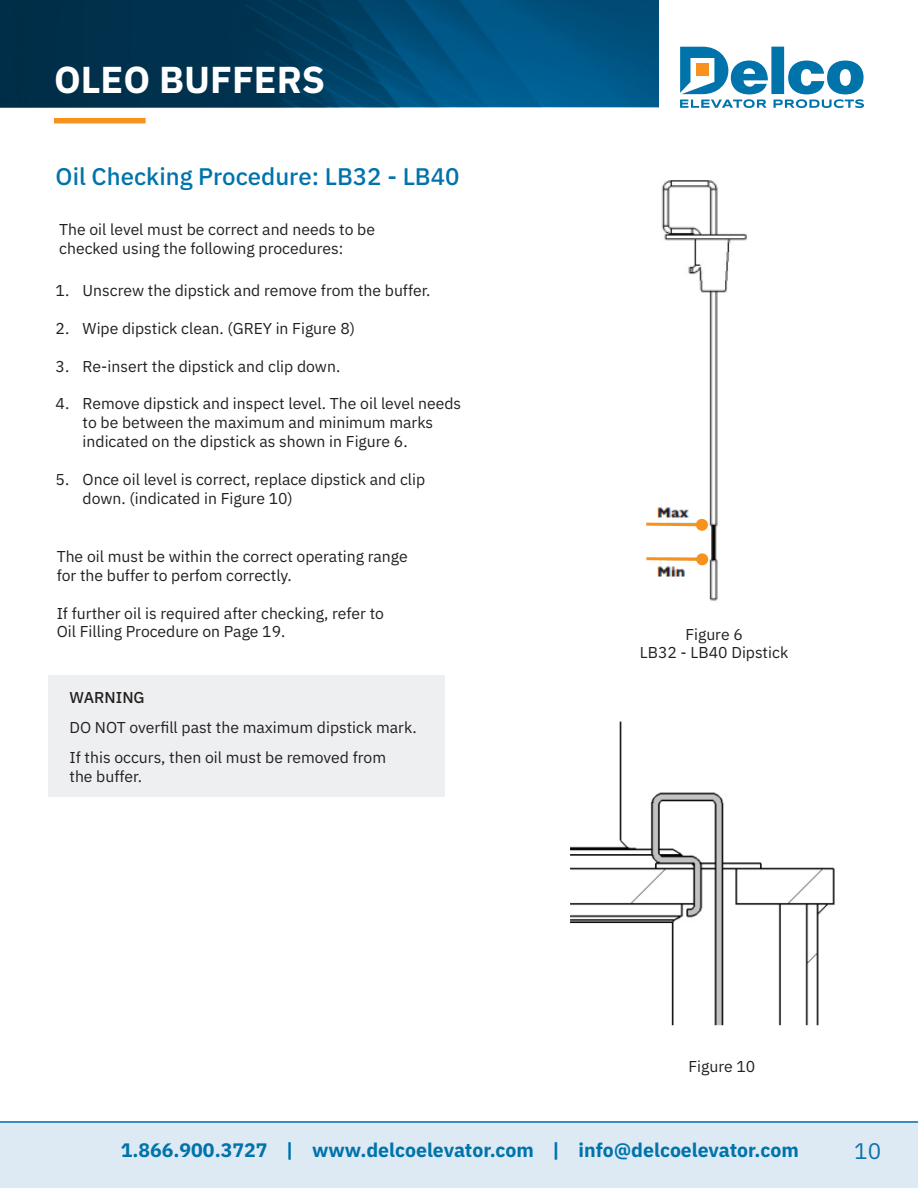
<style>
.page{position:relative;width:918px;height:1188px;background:#fff}
.page>*{position:absolute;margin:0;border:0;box-sizing:border-box;transform-origin:0 0}
.t1{font:700 37.5px "IBM Plex Sans";color:#fff}
.Paragraph_Style_1{font:500 24px "IBM Plex Sans";color:#0073ab}
.t2{font:22.5px "IBM Plex Sans";color:#0f72ac}
.t3{font:700 19.5px "IBM Plex Sans";color:#0073ab}
.D_Text{font:15.75px/18.9px "IBM Plex Sans";color:#231f20}
.D_Text-2{font:500 15.75px "IBM Plex Sans";color:#231f20}
</style>
<div class="page">
<svg style="left:680px;top:47px;width:184px;height:61px"></svg>
<svg style="left:0;top:0;width:659px;height:107px;background:#004267"></svg>
<div style="left:54px;top:118px;width:92px;height:5px;background:#f7931d"></div>
<div style="left:0;top:1121px;width:918px;height:67px;background:#ddeaf4"></div>
<hr style="left:0;top:1121px;width:918px;height:2px;background:#0073ab">
<div style="left:48px;top:675px;width:397px;height:122px;background:#edeff0"></div>
<img style="left:657px;top:180px;width:90px;height:421px">
<svg style="left:646px;top:518px;width:63px;height:14px"></svg>
<svg style="left:646px;top:553px;width:63px;height:13px"></svg>
<img style="left:570px;top:721px;width:265px;height:305px">
<div style="left:659px;top:727px;width:105px;height:35px;background:#fff"></div>
<h1 class="t1" style="left:54px;top:50px;width:273px">OLEO BUFFERS</h1>
<p class="Paragraph_Style_1" style="left:56px;top:158px;width:405px">Oil Checking Procedure: LB32 - LB40</p>
<p class="D_Text" style="left:59px;top:219px;width:317px">The oil level must be correct and needs to be checked using the following procedures:</p>
<p class="D_Text" style="left:56px;top:280px;width:376px">1. Unscrew the dipstick and remove from the buffer.</p>
<p class="D_Text" style="left:56px;top:318px;width:301px">2. Wipe dipstick clean. (GREY in Figure 8)</p>
<p class="D_Text" style="left:56px;top:355px;width:286px">3. Re-insert the dipstick and clip down.</p>
<p class="D_Text" style="left:83px;top:393px;width:380px;text-indent:-27px">4. Remove dipstick and inspect level. The oil level needs to be between the maximum and minimum marks indicated on the dipstick as shown in Figure 6.</p>
<p class="D_Text" style="left:83px;top:469px;width:344px;text-indent:-27px">5. Once oil level is correct, replace dipstick and clip down. (indicated in Figure 10)</p>
<p class="D_Text" style="left:57px;top:545px;width:353px">The oil must be within the correct operating range</p>
<p class="D_Text" style="left:57px;top:564px;width:237px">for the buffer to perfom correctly.</p>
<p class="D_Text" style="left:57px;top:602px;width:329px">If further oil is required after checking, refer to</p>
<p class="D_Text" style="left:57px;top:621px;width:230px">Oil Filling Procedure on Page 19.</p>
<p class="D_Text-2" style="left:69px;top:685px;width:77px">WARNING</p>
<p class="D_Text" style="left:69px;top:717px;width:349px">DO NOT overfill past the maximum dipstick mark.</p>
<p class="D_Text" style="left:69px;top:747px;width:318px">If this occurs, then oil must be removed from</p>
<p class="D_Text" style="left:69px;top:766px;width:74px">the buffer.</p>
<p class="D_Text" style="left:685px;top:623px;width:59px">Figure 6</p>
<p class="D_Text" style="left:640px;top:642px;width:150px">LB32 - LB40 Dipstick</p>
<p class="D_Text" style="left:688px;top:1056px;width:68px">Figure 10</p>
<p class="t3" style="left:121px;top:1135px;width:680px">1.866.900.3727 | www.delcoelevator.com | info@delcoelevator.com</p>
<h3 class="t2" style="left:854px;top:1133px;width:28px">10</h3>
</div>
